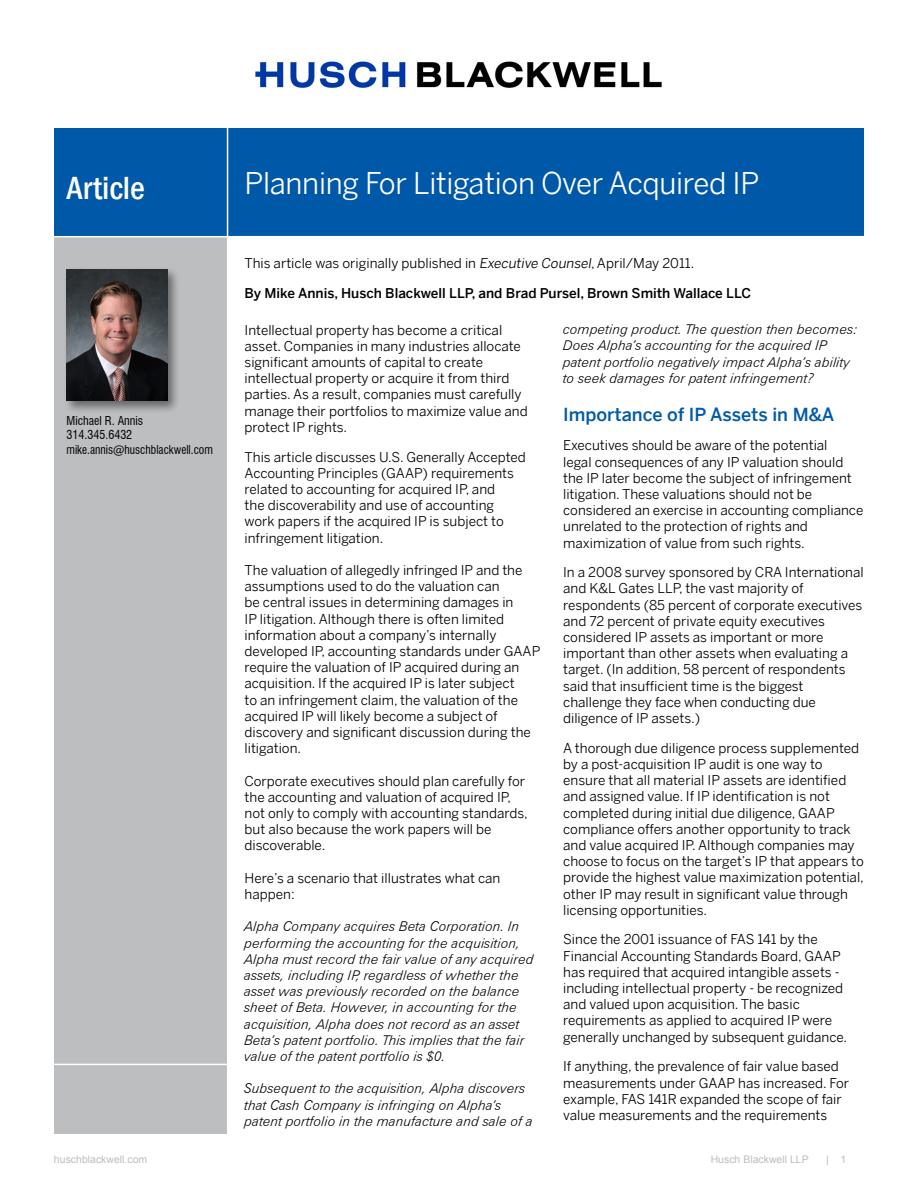
<style>
.page{position:relative;width:918px;height:1188px;background:#fff}
.page>*{position:absolute;margin:0;border:0;box-sizing:border-box;transform-origin:0 0}
.t1{font:500 condensed 33px "Franklin Gothic";color:#fff}
.t2{font:30px "Benton Sans";letter-spacing:-.01em;color:#fff}
.t3{font:500 18px "Benton Sans";color:#005ba8}
.t4{font:13.5px/16.2px "Benton Sans";color:#000}
.t5{font:italic 300 13.5px/16.2px "Zurich BT";color:#000}
.t6{font:500 13.5px/29.7px "Benton Sans";color:#000}
.t7{font:condensed 12px/14.4px "Swiss 721 BT";color:#000}
.t8{font:10.5px "Arial";color:#bcbec0}
.s1{font-weight:400}
.s2{font-weight:400;font-style:italic}
</style>
<div class="page">
<div style="left:55px;top:236px;width:172px;height:898px;background:#bcbec0"></div>
<div style="left:55px;top:128px;width:809px;height:109px;background:#0058a9"></div>
<div style="left:63px;top:266px;width:117px;height:148px;background:#000;opacity:.46"></div>
<img style="left:67px;top:269px;width:100px;height:132px">
<hr style="left:12px;top:236px;width:870px;height:1px;background:#fff">
<hr style="left:36px;top:1064px;width:209px;height:1px;background:#fff">
<img style="left:255px;top:61px;width:407px;height:27px">
<hr style="left:227px;top:58px;width:1px;height:181px;background:#fff">
<h1 class="t1" style="left:67px;top:167px;width:80px">Article</h1>
<p class="t7" style="left:67px;top:413px;width:148px">Michael R. Annis<br>314.345.6432 mike.annis@huschblackwell.com</p>
<h2 class="t2" style="left:245px;top:165px;width:516px">Planning For Litigation Over Acquired IP</h2>
<p class="t6" style="left:244px;top:248px;width:508px"><span class="s1">This article was originally published in</span> <span class="s2">Executive Counsel</span><span class="s1">, April/May 2011.<br></span>By Mike Annis, Husch Blackwell LLP, and Brad Pursel, Brown Smith Wallace LLC</p>
<p class="t4" style="left:245px;top:321px;width:285px">Intellectual property has become a critical asset. Companies in many industries allocate significant amounts of capital to create intellectual property or acquire it from third parties. As a result, companies must carefully manage their portfolios to maximize value and protect IP rights.</p>
<p class="t4" style="left:245px;top:448px;width:283px">This article discusses U.S. Generally Accepted Accounting Principles (GAAP) requirements related to accounting for acquired IP, and<br>the discoverability and use of accounting work papers if the acquired IP is subject to infringement litigation.</p>
<p class="t4" style="left:245px;top:562px;width:297px">The valuation of allegedly infringed IP and the assumptions used to do the valuation can<br>be central issues in determining damages in<br>IP litigation. Although there is often limited information about a company’s internally developed IP, accounting standards under GAAP require the valuation of IP acquired during an acquisition. If the acquired IP is later subject<br>to an infringement claim, the valuation of the acquired IP will likely become a subject of discovery and significant discussion during the litigation.</p>
<p class="t4" style="left:245px;top:772px;width:285px">Corporate executives should plan carefully for the accounting and valuation of acquired IP, not only to comply with accounting standards, but also because the work papers will be discoverable.</p>
<p class="t4" style="left:245px;top:870px;width:257px">Here’s a scenario that illustrates what can happen:</p>
<p class="t5" style="left:245px;top:918px;width:291px">Alpha Company acquires Beta Corporation. In performing the accounting for the acquisition, Alpha must record the fair value of any acquired assets, including IP, regardless of whether the asset was previously recorded on the balance sheet of Beta. However, in accounting for the acquisition, Alpha does not record as an asset Beta’s patent portfolio. This implies that the fair value of the patent portfolio is $0.</p>
<p class="t5" style="left:245px;top:1080px;width:290px">Subsequent to the acquisition, Alpha discovers that Cash Company is infringing on Alpha’s patent portfolio in the manufacture and sale of a</p>
<p class="t5" style="left:563px;top:321px;width:297px">competing product. The question then becomes:<br>Does Alpha’s accounting for the acquired IP patent portfolio negatively impact Alpha’s ability to seek damages for patent infringement?</p>
<h3 class="t3" style="left:563px;top:403px;width:273px">Importance of IP Assets in M&amp;A</h3>
<p class="t4" style="left:563px;top:437px;width:302px">Executives should be aware of the potential<br>legal consequences of any IP valuation should the IP later become the subject of infringement litigation. These valuations should not be considered an exercise in accounting compliance unrelated to the protection of rights and maximization of value from such rights.</p>
<p class="t4" style="left:563px;top:564px;width:302px">In a 2008 survey sponsored by CRA International and K&amp;L Gates LLP, the vast majority of respondents (85 percent of corporate executives and 72 percent of private equity executives considered IP assets as important or more important than other assets when evaluating a target. (In addition, 58 percent of respondents said that insufficient time is the biggest challenge they face when conducting due diligence of IP assets.)</p>
<p class="t4" style="left:563px;top:740px;width:302px">A thorough due diligence process supplemented by a post-acquisition IP audit is one way to ensure that all material IP assets are identified and assigned value. If IP identification is not completed during initial due diligence, GAAP compliance offers another opportunity to track and value acquired IP. Although companies may choose to focus on the target’s IP that appears to provide the highest value maximization potential, other IP may result in significant value through licensing opportunities.</p>
<p class="t4" style="left:563px;top:931px;width:285px">Since the 2001 issuance of FAS 141 by the Financial Accounting Standards Board, GAAP has required that acquired intangible assets - including intellectual property - be recognized and valued upon acquisition. The basic requirements as applied to acquired IP were generally unchanged by subsequent guidance.</p>
<p class="t4" style="left:563px;top:1058px;width:287px">If anything, the prevalence of fair value based measurements under GAAP has increased. For example, FAS 141R expanded the scope of fair value measurements and the requirements</p>
<p class="t8" style="left:54px;top:1152px;width:95px">huschblackwell.com</p>
<p class="t8" style="left:711px;top:1152px;width:100px">Husch Blackwell LLP</p>
<p class="t8" style="left:826px;top:1152px;width:22px">| 1</p>
</div>
